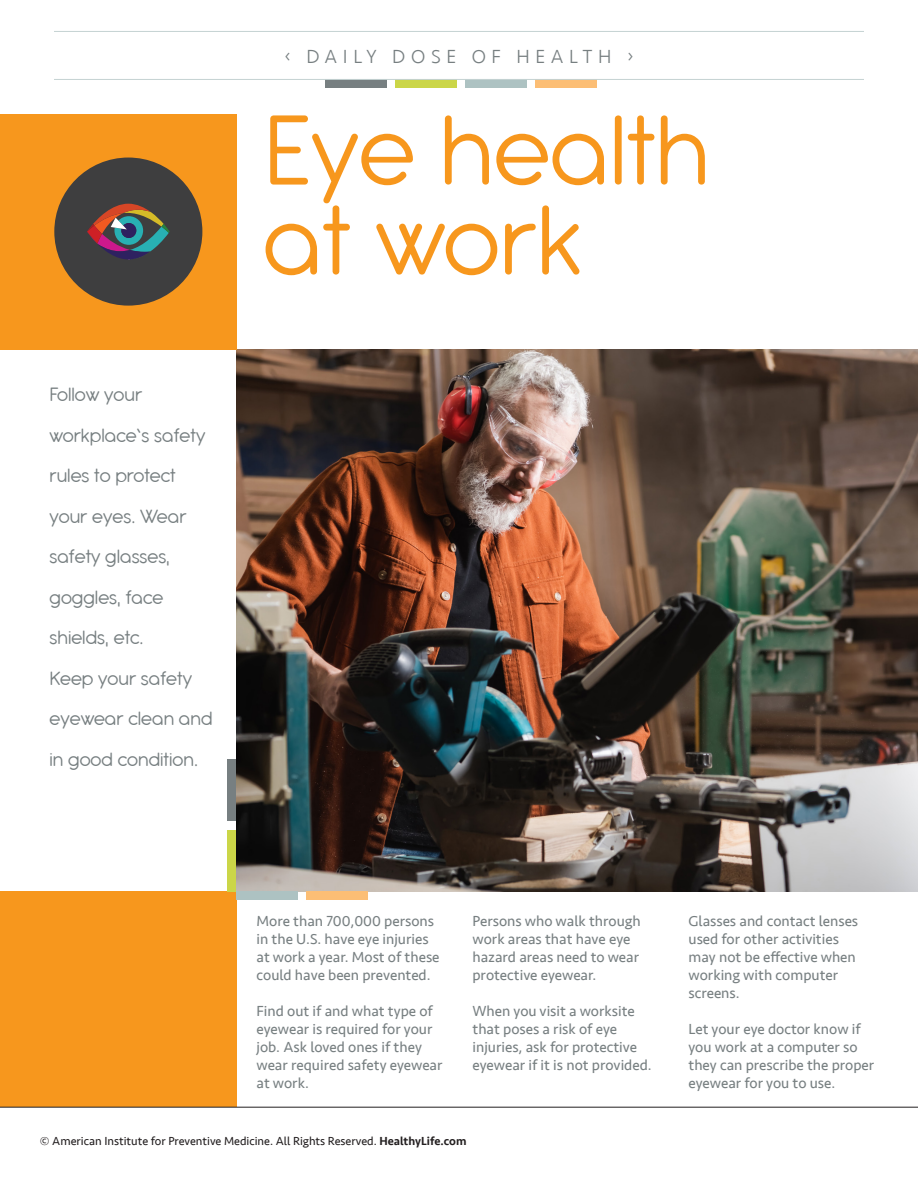
<style>
.page{position:relative;width:918px;height:1188px;background:#fff}
.page>*{position:absolute;margin:0;border:0;box-sizing:border-box;transform-origin:0 0}
.t1{font:108px/90px "Antipasto Pro";color:#f7971d}
.t2{font:21px/40.5px "Antipasto Pro";color:#777f81}
.t3{font:300 19.5px "Seravek";letter-spacing:.29em;color:#777f81}
.t4{font:15px/18px "Seravek";color:#777f81}
.t5{font:12px "Seravek";color:#231f20}
.s1{font-weight:500}
</style>
<div class="page">
<img style="left:236px;top:350px;width:682px;height:541px">
<div style="left:0;top:114px;width:236px;height:236px;background:#f7971d"></div>
<div style="left:54px;top:158px;width:148px;height:148px;background:#3e3e3f;border-radius:50%"></div>
<div style="left:0;top:891px;width:236px;height:221px;background:#f7971d"></div>
<div style="left:325px;top:80px;width:61px;height:8px;background:#777f81"></div>
<div style="left:395px;top:80px;width:61px;height:8px;background:#cbd648"></div>
<div style="left:466px;top:80px;width:61px;height:8px;background:#adc2c2"></div>
<div style="left:536px;top:80px;width:61px;height:8px;background:#fcbe75"></div>
<hr style="left:54px;top:79px;width:810px;height:1px;background:#c4d2d2">
<hr style="left:54px;top:31px;width:810px;height:1px;background:#c4d2d2">
<div style="left:236px;top:891px;width:62px;height:9px;background:#adc2c2"></div>
<div style="left:306px;top:891px;width:62px;height:9px;background:#fcbe75"></div>
<div style="left:228px;top:760px;width:8px;height:61px;background:#777f81"></div>
<div style="left:228px;top:830px;width:8px;height:61px;background:#cbd648"></div>
<svg style="left:87px;top:204px;width:83px;height:55px"></svg>
<div style="left:0;top:1107px;width:918px;height:81px;background:#fff"></div>
<hr style="left:0;top:1107px;width:918px;height:1px;background:#231f20">
<p class="t3" style="left:284px;top:45px;width:351px">‹ DAILY DOSE OF HEALTH ›</p>
<p class="t2" style="left:50px;top:375px;width:165px">Follow your workplace’s safety rules to protect your eyes. Wear safety glasses, goggles, face shields, etc.<br>Keep your safety eyewear clean and in good condition.</p>
<p class="t1" style="left:263px;top:109px;width:448px">Eye health at work</p>
<p class="t4" style="left:256px;top:912px;width:185px">More than 700,000 persons in the U.S. have eye injuries at work a year. Most of these could have been prevented.</p>
<p class="t4" style="left:256px;top:1002px;width:188px">Find out if and what type of eyewear is required for your job. Ask loved ones if they wear required safety eyewear at work.</p>
<p class="t4" style="left:472px;top:912px;width:170px">Persons who walk through work areas that have eye hazard areas need to wear protective eyewear.</p>
<p class="t4" style="left:472px;top:1002px;width:181px">When you visit a worksite that poses a risk of eye injuries, ask for protective eyewear if it is not provided.</p>
<p class="t4" style="left:688px;top:912px;width:171px">Glasses and contact lenses used for other activities may not be effective when working with computer screens.</p>
<p class="t4" style="left:688px;top:1020px;width:187px">Let your eye doctor know if you work at a computer so they can prescribe the proper eyewear for you to use.</p>
<p class="t5" style="left:40px;top:1132px;width:428px">© American Institute for Preventive Medicine. All Rights Reserved. <span class="s1">HealthyLife.com</span></p>
</div>
